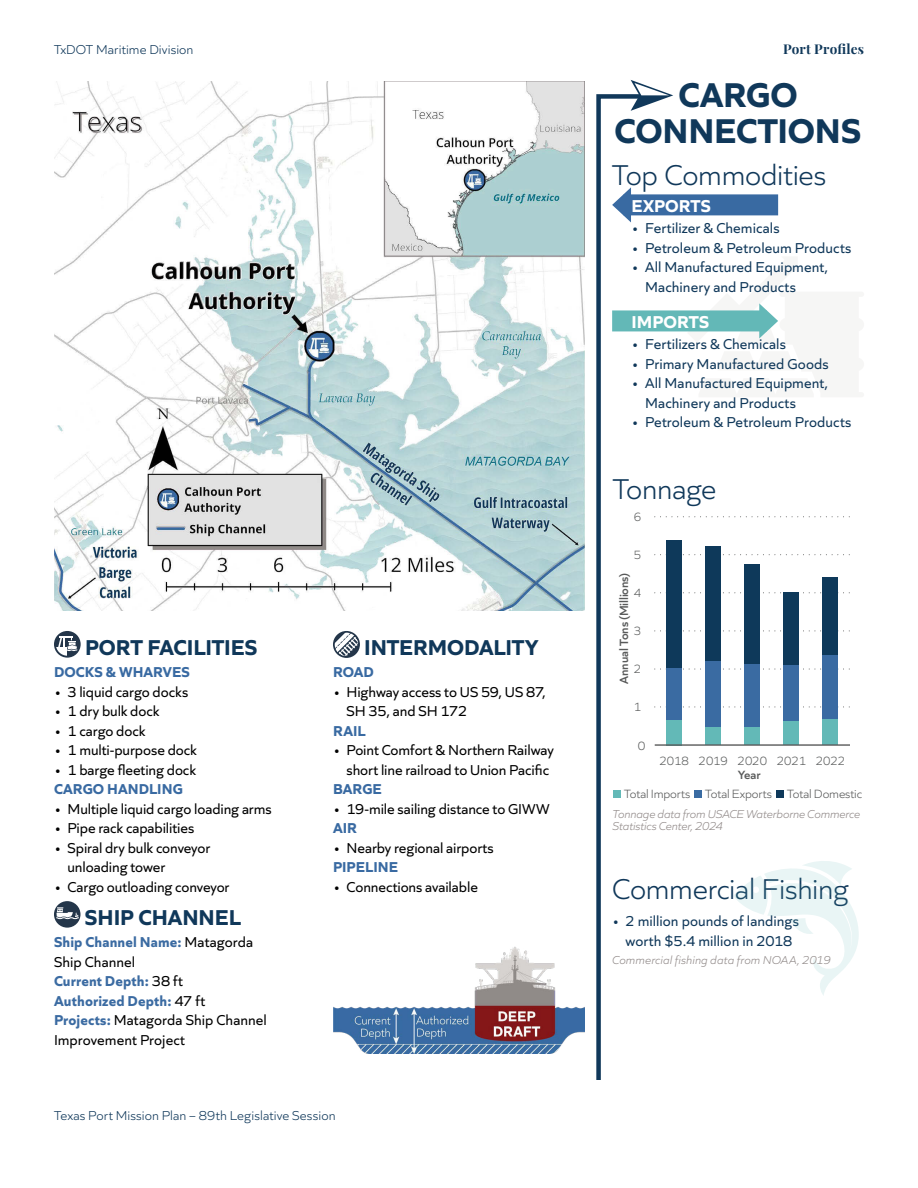
<style>
.page{position:relative;width:918px;height:1188px;background:#fff}
.page>*{position:absolute;margin:0;border:0;box-sizing:border-box;transform-origin:0 0}
.t1{font:700 36px/36px "Quiet Sans";letter-spacing:-.005em;color:#10385a;text-align:center}
.t2{font:300 30px "Quiet Sans";letter-spacing:-.005em;color:#10385a}
.t3{font:700 22.5px "Quiet Sans";letter-spacing:-.005em;color:#10385a}
.t4{font:700 18px "Quiet Sans";color:#fff}
.t5{font:15px/19.5px "Quiet Sans";letter-spacing:-.005em;color:#000}
.t6{font:15px/19.5px "Quiet Sans";letter-spacing:.005em;color:#10385a}
.t7{font:700 15px/19.5px "Quiet Sans";letter-spacing:.01em;color:#3b6ba2}
.t8{font:700 15px "Quiet Sans";letter-spacing:.005em;color:#396aa2}
.t9{font:300 13.5px "Quiet Sans";letter-spacing:.01em;color:#10385a}
.t10{font:700 13.5px "Playfair Display";letter-spacing:.005em;color:#10385a}
.t11{font:300 12.6px "Quiet Sans";letter-spacing:-.01em;color:#595a5a}
.t12{font:300 12.6px "Quiet Sans";letter-spacing:.005em;color:#595b5b;scale:.96 1}
.t13{font:600 12.6px "Quiet Sans";letter-spacing:-.01em;color:#595a5a}
.t14{font:300 12.6px "Quiet Sans";letter-spacing:.005em;color:#595b5b}
.t15{font:italic 300 12px/12px "Quiet Sans";letter-spacing:-.005em;color:#918a89}
.s1{font-weight:700;color:#396aa2}
.s2{font-weight:700;color:#3b6ba2}
.s3{font-weight:400;color:#000}
</style>
<div class="page">
<svg style="left:54px;top:631px;width:27px;height:27px"></svg>
<div style="left:56px;top:633px;width:23px;height:23px;background:#24364a;border-radius:50%"></div>
<svg style="left:56px;top:647px;width:10px;height:9px"></svg>
<svg style="left:58px;top:636px;width:21px;height:15px"></svg>
<svg style="left:54px;top:901px;width:26px;height:27px"></svg>
<div style="left:57px;top:904px;width:21px;height:21px;background:#24364a;border-radius:50%"></div>
<svg style="left:56px;top:907px;width:23px;height:12px"></svg>
<svg style="left:333px;top:631px;width:27px;height:27px"></svg>
<svg style="left:334px;top:632px;width:25px;height:25px"></svg>
<svg style="left:596px;top:94px;width:49px;height:986px"></svg>
<div style="left:624px;top:194px;width:154px;height:21px;background:#396aa2"></div>
<svg style="left:612px;top:187px;width:19px;height:35px"></svg>
<div style="left:612px;top:310px;width:155px;height:21px;background:#63b8b7"></div>
<svg style="left:687px;top:303px;width:91px;height:36px"></svg>
<svg style="left:631px;top:80px;width:42px;height:31px"></svg>
<div style="left:613px;top:790px;width:8px;height:8px;background:#63b9b7"></div>
<div style="left:694px;top:790px;width:8px;height:8px;background:#3a6ba2"></div>
<div style="left:776px;top:790px;width:8px;height:8px;background:#0e395a"></div>
<svg style="left:655px;top:516px;width:195px;height:1px"></svg>
<svg style="left:655px;top:554px;width:195px;height:1px"></svg>
<svg style="left:655px;top:592px;width:195px;height:1px"></svg>
<svg style="left:655px;top:631px;width:195px;height:1px"></svg>
<svg style="left:655px;top:669px;width:195px;height:1px"></svg>
<svg style="left:655px;top:707px;width:195px;height:1px"></svg>
<div style="left:823px;top:718px;width:15px;height:27px;background:#63b9b7"></div>
<div style="left:784px;top:721px;width:15px;height:24px;background:#63b9b7"></div>
<div style="left:745px;top:727px;width:15px;height:18px;background:#63b9b7"></div>
<div style="left:705px;top:727px;width:16px;height:18px;background:#63b9b7"></div>
<div style="left:666px;top:720px;width:16px;height:25px;background:#63b9b7"></div>
<div style="left:823px;top:655px;width:15px;height:63px;background:#3a6ba2"></div>
<div style="left:784px;top:665px;width:15px;height:56px;background:#3a6ba2"></div>
<div style="left:745px;top:664px;width:15px;height:63px;background:#3a6ba2"></div>
<div style="left:705px;top:661px;width:16px;height:66px;background:#3a6ba2"></div>
<div style="left:666px;top:668px;width:16px;height:52px;background:#3a6ba2"></div>
<div style="left:823px;top:577px;width:15px;height:78px;background:#0e395a"></div>
<div style="left:784px;top:592px;width:15px;height:73px;background:#0e395a"></div>
<div style="left:745px;top:564px;width:15px;height:100px;background:#0e395a"></div>
<div style="left:705px;top:546px;width:16px;height:115px;background:#0e395a"></div>
<div style="left:666px;top:540px;width:16px;height:128px;background:#0e395a"></div>
<hr style="left:655px;top:744px;width:195px;height:2px;background:#595a5a">
<img style="left:54px;top:81px;width:531px;height:530px">
<img style="left:333px;top:946px;width:252px;height:107px">
<svg style="left:734px;top:861px;width:125px;height:134px"></svg>
<p class="t9" style="left:54px;top:40px;width:141px">TxDOT Maritime Division</p>
<p class="t10" style="left:783px;top:38px;width:82px">Port Profiles</p>
<h2 class="t1" style="left:615px;top:74px;width:248px">CARGO<br>CONNECTIONS</h2>
<h3 class="t2" style="left:612px;top:154px;width:216px">Top Commodities</h3>
<h3 class="t4" style="left:632px;top:191px;width:81px">EXPORTS</h3>
<p class="t6" style="left:632px;top:218px;width:149px">• Fertilizer &amp; Chemicals</p>
<p class="t6" style="left:632px;top:237px;width:221px">• Petroleum &amp; Petroleum Products</p>
<p class="t6" style="left:645px;top:257px;width:185px;text-indent:-14px">• All Manufactured Equipment,<br>Machinery and Products</p>
<h4 class="t4" style="left:632px;top:307px;width:79px">IMPORTS</h4>
<p class="t6" style="left:632px;top:334px;width:156px">• Fertilizers &amp; Chemicals</p>
<p class="t6" style="left:632px;top:353px;width:199px">• Primary Manufactured Goods</p>
<p class="t6" style="left:645px;top:373px;width:185px;text-indent:-14px">• All Manufactured Equipment,<br>Machinery and Products</p>
<p class="t6" style="left:632px;top:412px;width:221px">• Petroleum &amp; Petroleum Products</p>
<h3 class="t2" style="left:613px;top:468px;width:105px">Tonnage</h3>
<h3 class="t12" style="left:634px;top:507px;width:9px">6</h3>
<h3 class="t3" style="left:85px;top:630px;width:174px">PORT FACILITIES</h3>
<h4 class="t8" style="left:54px;top:660px;width:138px">DOCKS &amp; WHARVES</h4>
<p class="t5" style="left:54px;top:681px;width:136px">• 3 liquid cargo docks</p>
<p class="t5" style="left:54px;top:700px;width:107px">• 1 dry bulk dock</p>
<p class="t5" style="left:54px;top:720px;width:93px">• 1 cargo dock</p>
<p class="t5" style="left:54px;top:739px;width:144px">• 1 multi-purpose dock</p>
<p class="t5" style="left:54px;top:759px;width:143px">• 1 barge fleeting dock<br><span class="s1">CARGO HANDLING</span></p>
<p class="t5" style="left:54px;top:798px;width:219px">• Multiple liquid cargo loading arms</p>
<p class="t5" style="left:54px;top:817px;width:142px">• Pipe rack capabilities</p>
<p class="t5" style="left:68px;top:837px;width:144px;text-indent:-14px">• Spiral dry bulk conveyor unloading tower</p>
<p class="t5" style="left:54px;top:876px;width:177px">• Cargo outloading conveyor</p>
<h3 class="t3" style="left:85px;top:900px;width:158px">SHIP CHANNEL</h3>
<p class="t5" style="left:54px;top:931px;width:201px"><span class="s2">Ship Channel Name:</span> Matagorda<br>Ship Channel</p>
<p class="t7" style="left:54px;top:970px;width:153px">Current Depth: <span class="s3">38 ft<br></span>Authorized Depth: <span class="s3">47 ft</span></p>
<p class="t5" style="left:54px;top:1009px;width:215px"><span class="s2">Projects:</span> Matagorda Ship Channel<br>Improvement Project</p>
<h3 class="t3" style="left:364px;top:630px;width:175px">INTERMODALITY</h3>
<h4 class="t8" style="left:333px;top:661px;width:42px">ROAD</h4>
<p class="t5" style="left:346px;top:681px;width:201px;text-indent:-14px">• Highway access to US 59, US 87,<br>SH 35, and SH 172</p>
<h4 class="t8" style="left:333px;top:719px;width:34px">RAIL</h4>
<p class="t5" style="left:333px;top:740px;width:222px;text-align:center">• Point Comfort &amp; Northern Railway short line railroad to Union Pacific</p>
<h4 class="t8" style="left:333px;top:778px;width:50px">BARGE</h4>
<p class="t5" style="left:333px;top:798px;width:218px">• 19-mile sailing distance to GIWW<br><span class="s1">AIR</span></p>
<p class="t5" style="left:333px;top:837px;width:162px">• Nearby regional airports<br><span class="s1">PIPELINE</span></p>
<p class="t5" style="left:333px;top:876px;width:146px">• Connections available</p>
<p class="t9" style="left:54px;top:1106px;width:283px">Texas Port Mission Plan – 89th Legislative Session</p>
<p class="t12" style="left:634px;top:545px;width:9px">5</p>
<p class="t13" style="left:614px;top:684px;width:113px;rotate:-90deg">Annual Tons (Millions)</p>
<p class="t12" style="left:634px;top:584px;width:9px">4</p>
<p class="t12" style="left:634px;top:622px;width:9px">3</p>
<p class="t12" style="left:634px;top:660px;width:9px">2</p>
<p class="t12" style="left:634px;top:698px;width:9px">1</p>
<p class="t14" style="left:638px;top:737px;width:9px">0</p>
<p class="t12" style="left:660px;top:752px;width:195px">2018 2019 2020 2021 2022</p>
<p class="t13" style="left:738px;top:765px;width:24px">Year</p>
<p class="t11" style="left:624px;top:785px;width:239px">Total Imports Total Exports Total Domestic</p>
<p class="t15" style="left:613px;top:807px;width:249px">Tonnage data from USACE Waterborne Commerce<br>Statistics Center, 2024</p>
<h3 class="t2" style="left:612px;top:868px;width:238px">Commercial Fishing</h3>
<p class="t6" style="left:612px;top:910px;width:188px;text-align:center">• 2 million pounds of landings worth $5.4 million in 2018</p>
<p class="t15" style="left:612px;top:953px;width:220px">Commercial fishing data from NOAA, 2019</p>
</div>
